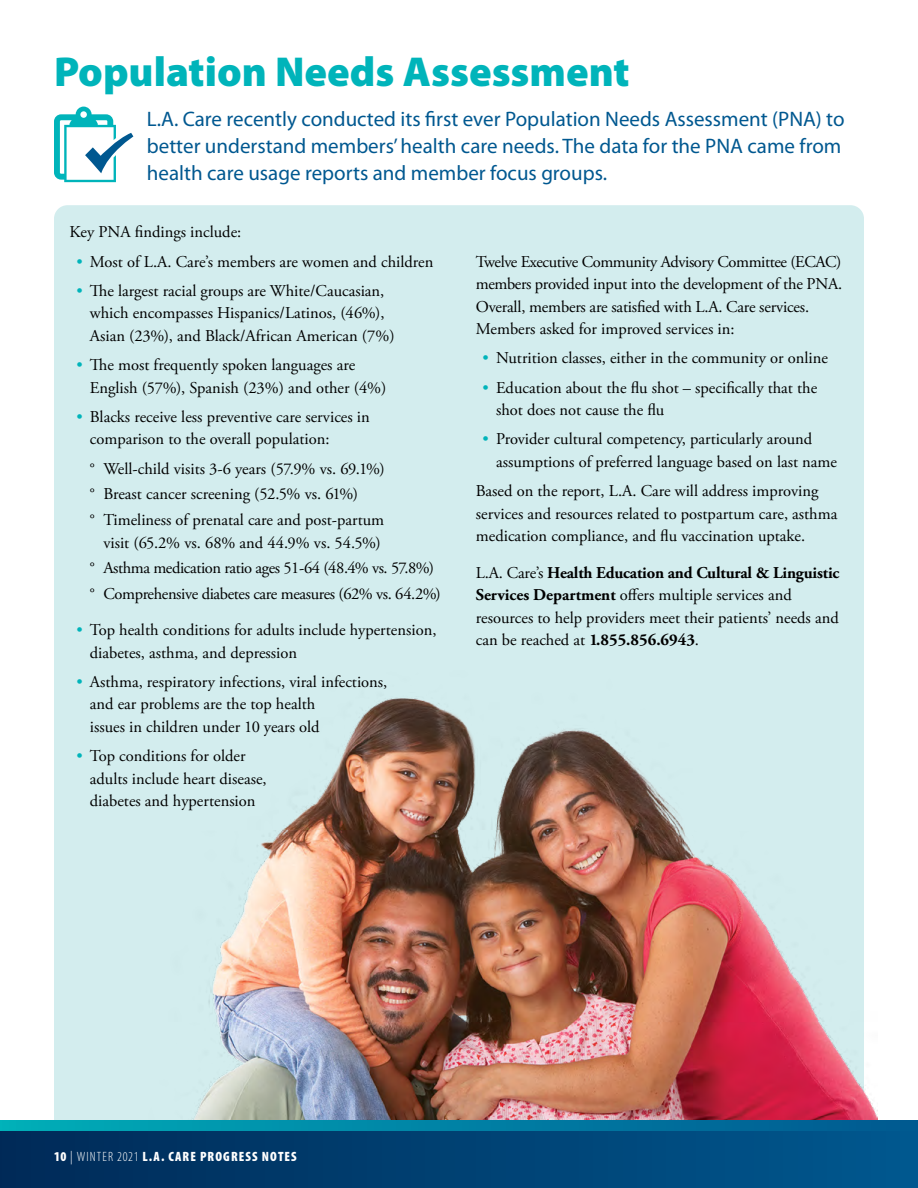
<style>
.page{position:relative;width:918px;height:1188px;background:#fff}
.page>*{position:absolute;margin:0;border:0;box-sizing:border-box;transform-origin:0 0}
.t1{font:900 42px "Myriad Pro";color:#00b4ba}
.t2{font:21px/27px "Myriad Pro";color:#005890}
.t3{font:16.5px/22.5px "Adobe Garamond Pro";color:#000}
.t4{font:16.5px "Adobe Garamond Pro";letter-spacing:-.025em;color:#000}
.t5{font:900 condensed 13.5px "Myriad Pro";letter-spacing:.085em;color:#fff}
.s1{color:#00b4ba}
.s2{font-weight:700}
.s3{font-weight:300}
</style>
<div class="page">
<div style="left:54px;top:205px;width:810px;height:915px;background:#d3edee"></div>
<img style="left:117px;top:638px;width:760px;height:482px">
<svg style="left:54px;top:107px;width:79px;height:75px"></svg>
<hr style="left:917px;top:0;width:1px;height:1186px;background:#ecf7f6">
<div style="left:0;top:1127px;width:918px;height:61px;background:linear-gradient(to right,#002a57,#00588f)"></div>
<svg style="left:0;top:1120px;width:918px;height:11px;background:#0082a4"></svg>
<h2 class="t1" style="left:54px;top:43px;width:577px">Population Needs Assessment</h2>
<p class="t2" style="left:147px;top:105px;width:699px">L.A. Care recently conducted its first ever Population Needs Assessment (PNA) to better understand members’ health care needs. The data for the PNA came from health care usage reports and member focus groups.</p>
<p class="t3" style="left:70px;top:221px;width:173px">Key PNA findings include:</p>
<p class="t3" style="left:76px;top:251px;width:359px"><span class="s1">•</span> Most of L.A. Care’s members are women and children</p>
<p class="t3" style="left:90px;top:280px;width:306px;text-indent:-13px"><span class="s1">•</span> The largest racial groups are White/Caucasian, which encompasses Hispanics/Latinos, (46%),<br>Asian (23%), and Black/African American (7%)</p>
<p class="t3" style="left:90px;top:354px;width:298px;text-indent:-13px"><span class="s1">•</span> The most frequently spoken languages are<br>English (57%), Spanish (23%) and other (4%)</p>
<p class="t3" style="left:90px;top:406px;width:282px;text-indent:-13px"><span class="s1">•</span> Blacks receive less preventive care services in comparison to the overall population:</p>
<p class="t3" style="left:90px;top:458px;width:296px">° Well-child visits 3-6 years (57.9% vs. 69.1%)</p>
<p class="t3" style="left:90px;top:484px;width:270px">° Breast cancer screening (52.5% vs. 61%)</p>
<p class="t3" style="left:90px;top:509px;width:296px;text-align:right">° Timeliness of prenatal care and post-partum visit (65.2% vs. 68% and 44.9% vs. 54.5%)</p>
<p class="t4" style="left:90px;top:558px;width:346px">° Asthma medication ratio ages 51-64 (48.4% vs. 57.8%)</p>
<p class="t4" style="left:90px;top:584px;width:353px">° Comprehensive diabetes care measures (62% vs. 64.2%)</p>
<p class="t3" style="left:90px;top:619px;width:348px;text-indent:-13px"><span class="s1">•</span> Top health conditions for adults include hypertension, diabetes, asthma, and depression</p>
<p class="t3" style="left:90px;top:671px;width:299px;text-indent:-13px"><span class="s1">•</span> Asthma, respiratory infections, viral infections, and ear problems are the top health<br>issues in children under 10 years old</p>
<p class="t3" style="left:90px;top:745px;width:178px;text-indent:-13px"><span class="s1">•</span> Top conditions for older adults include heart disease, diabetes and hypertension</p>
<p class="t3" style="left:476px;top:251px;width:368px">Twelve Executive Community Advisory Committee (ECAC) members provided input into the development of the PNA.<br>Overall, members are satisfied with L.A. Care services.<br>Members asked for improved services in:</p>
<p class="t3" style="left:483px;top:348px;width:347px"><span class="s1">•</span> Nutrition classes, either in the community or online</p>
<p class="t3" style="left:496px;top:377px;width:323px;text-indent:-13px"><span class="s1">•</span> Education about the flu shot – specifically that the shot does not cause the flu</p>
<p class="t3" style="left:496px;top:429px;width:342px;text-indent:-13px"><span class="s1">•</span> Provider cultural competency, particularly around assumptions of preferred language based on last name</p>
<p class="t3" style="left:476px;top:480px;width:363px">Based on the report, L.A. Care will address improving services and resources related to postpartum care, asthma medication compliance, and flu vaccination uptake.</p>
<p class="t3" style="left:476px;top:562px;width:365px">L.A. Care’s <span class="s2">Health Education and Cultural &amp; Linguistic Services Department</span> offers multiple services and resources to help providers meet their patients’ needs and can be reached at <span class="s2">1.855.856.6943</span>.</p>
<p class="t5" style="left:54px;top:1148px;width:244px">10 <span class="s3">| WINTER 2021</span> L.A. CARE PROGRESS NOTES</p>
</div>
